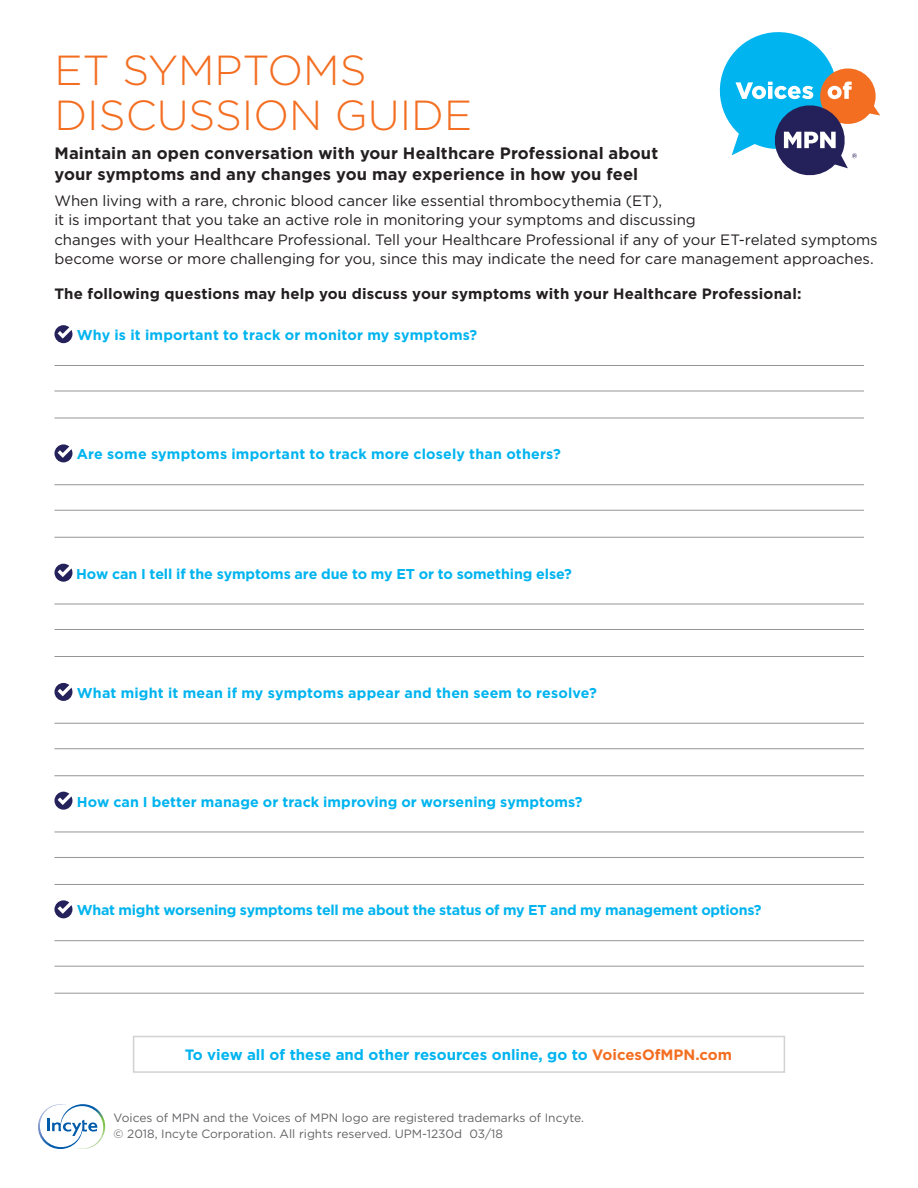
<style>
.page{position:relative;width:918px;height:1188px;background:#fff}
.page>*{position:absolute;margin:0;border:0;box-sizing:border-box;transform-origin:0 0}
.t1{font:300 42px/45px "Gotham";color:#f36e21}
.INTRO{font:700 16.5px/21px "Gotham";letter-spacing:.005em;color:#231f20}
.Body{font:15px/19.5px "Gotham";letter-spacing:-.005em;color:#231f20}
.INTRO-2{font:700 15px "Gotham";letter-spacing:.01em;color:#231f20}
.t2{font:700 15px "Gotham";color:#00b4ef}
.Purple{font:700 14.25px "Gotham";letter-spacing:.005em;color:#00b4ef}
.Purple-2{font:700 14.25px "Gotham";letter-spacing:-.015em;color:#00b4ef}
.t3{font:12px "Gotham";color:#636366}
.s1{color:#f36e21}
</style>
<div class="page">
<svg style="left:54px;top:325px;width:18px;height:18px"></svg>
<hr style="left:54px;top:365px;width:810px;height:1px;background:#939598">
<hr style="left:54px;top:391px;width:810px;height:1px;background:#939598">
<hr style="left:54px;top:418px;width:810px;height:1px;background:#939598">
<svg style="left:54px;top:444px;width:18px;height:18px"></svg>
<hr style="left:54px;top:484px;width:810px;height:1px;background:#939598">
<hr style="left:54px;top:510px;width:810px;height:1px;background:#939598">
<hr style="left:54px;top:537px;width:810px;height:1px;background:#939598">
<svg style="left:54px;top:564px;width:18px;height:18px"></svg>
<hr style="left:54px;top:604px;width:810px;height:1px;background:#939598">
<hr style="left:54px;top:629px;width:810px;height:1px;background:#939598">
<hr style="left:54px;top:656px;width:810px;height:1px;background:#939598">
<svg style="left:54px;top:683px;width:18px;height:18px"></svg>
<hr style="left:54px;top:723px;width:810px;height:1px;background:#939598">
<hr style="left:54px;top:748px;width:810px;height:1px;background:#939598">
<hr style="left:54px;top:775px;width:810px;height:1px;background:#939598">
<svg style="left:54px;top:792px;width:18px;height:18px"></svg>
<hr style="left:54px;top:832px;width:810px;height:1px;background:#939598">
<hr style="left:54px;top:857px;width:810px;height:1px;background:#939598">
<hr style="left:54px;top:884px;width:810px;height:1px;background:#939598">
<svg style="left:54px;top:900px;width:18px;height:18px"></svg>
<hr style="left:54px;top:940px;width:810px;height:1px;background:#939598">
<hr style="left:54px;top:966px;width:810px;height:1px;background:#939598">
<hr style="left:54px;top:993px;width:810px;height:1px;background:#939598">
<svg style="left:719px;top:32px;width:161px;height:144px"></svg>
<svg style="left:38px;top:1104px;width:67px;height:45px"></svg>
<div style="left:133px;top:1036px;width:652px;height:37px;border:2px solid #d1d2d4"></div>
<p class="t1" style="left:54px;top:47px;width:419px">ET SYMPTOMS<br>DISCUSSION GUIDE</p>
<p class="INTRO" style="left:54px;top:142px;width:605px">Maintain an open conversation with your Healthcare Professional about your symptoms and any changes you may experience in how you feel</p>
<p class="Body" style="left:54px;top:191px;width:825px">When living with a rare, chronic blood cancer like essential thrombocythemia (ET),<br>it is important that you take an active role in monitoring your symptoms and discussing<br>changes with your Healthcare Professional. Tell your Healthcare Professional if any of your ET-related symptoms become worse or more challenging for you, since this may indicate the need for care management approaches.</p>
<p class="INTRO-2" style="left:54px;top:285px;width:749px">The following questions may help you discuss your symptoms with your Healthcare Professional:</p>
<p class="Purple" style="left:77px;top:327px;width:402px">Why is it important to track or monitor my symptoms?</p>
<p class="Purple" style="left:77px;top:446px;width:486px">Are some symptoms important to track more closely than others?</p>
<p class="Purple" style="left:76px;top:565px;width:497px">How can I tell if the symptoms are due to my ET or to something else?</p>
<p class="Purple" style="left:77px;top:685px;width:522px">What might it mean if my symptoms appear and then seem to resolve?</p>
<p class="Purple" style="left:77px;top:793px;width:507px">How can I better manage or track improving or worsening symptoms?</p>
<p class="Purple-2" style="left:77px;top:902px;width:686px">What might worsening symptoms tell me about the status of my ET and my management options?</p>
<p class="t2" style="left:185px;top:1046px;width:549px">To view all of these and other resources online, go to <span class="s1">VoicesOfMPN.com</span></p>
<p class="t3" style="left:114px;top:1111px;width:472px">Voices of MPN and the Voices of MPN logo are registered trademarks of Incyte.</p>
<p class="t3" style="left:114px;top:1127px;width:391px">© 2018, Incyte Corporation. All rights reserved. UPM-1230d 03/18</p>
</div>
